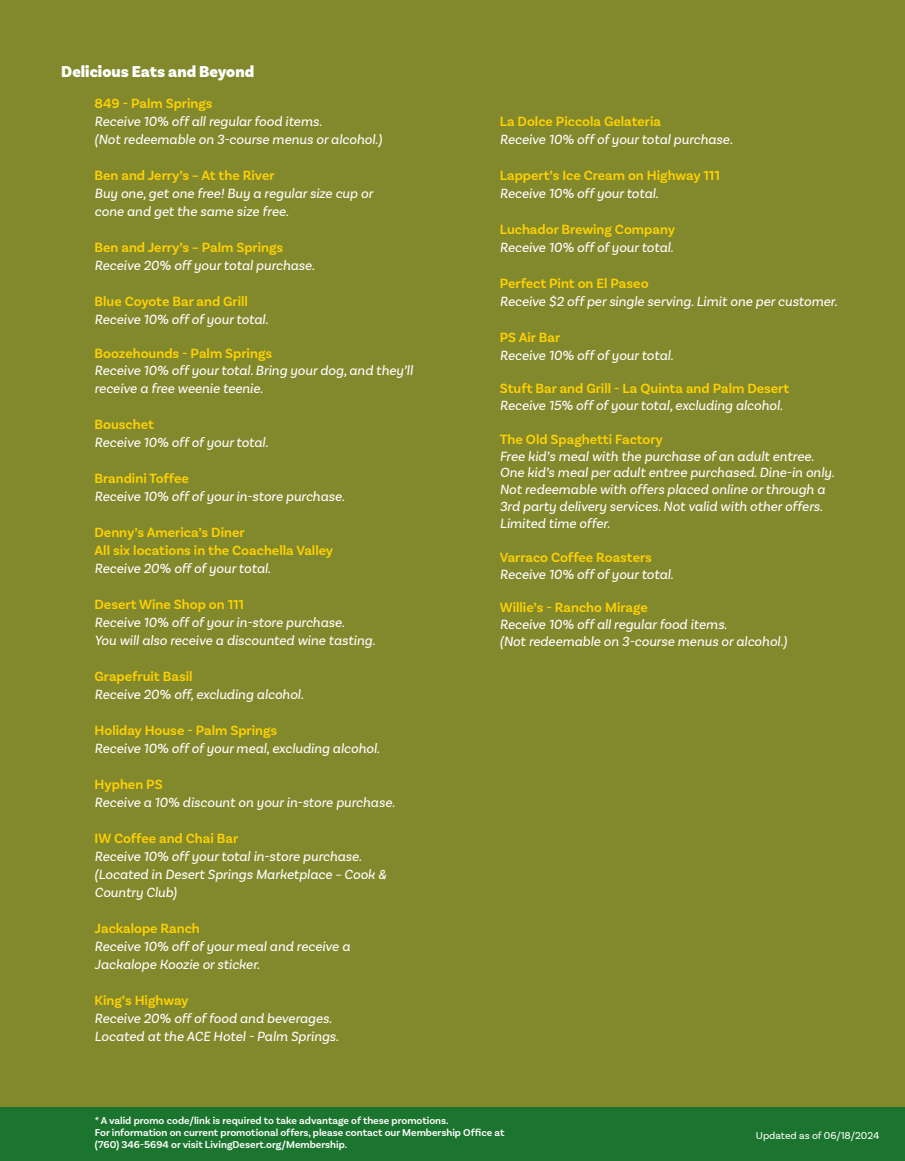
<style>
.page{position:relative;width:905px;height:1161px;background:#fff}
.page>*{position:absolute;margin:0;border:0;box-sizing:border-box;transform-origin:0 0}
.t1{font:900 16.5px "Basic Sans";color:#fff}
.t2{font:italic 14.1px/16.8px "Basic Sans";color:#fff}
.t3{font:600 14.1px/18px "Basic Sans";color:#ffd102}
.t4{font:600 10.5px/12px "Basic Sans";color:#fff}
.t5{font:10.5px "Basic Sans";color:#fff}
</style>
<div class="page">
<div style="left:0;top:0;width:904px;height:1161px;background:#82892d"></div>
<div style="left:0;top:1107px;width:904px;height:54px;background:#1c752e"></div>
<p class="t1" style="left:61px;top:61px;width:194px">Delicious Eats and Beyond</p>
<p class="t3" style="left:94px;top:94px;width:120px">849 - Palm Springs</p>
<p class="t2" style="left:94px;top:112px;width:289px;line-height:18px">Receive 10% off all regular food items.<br>(Not redeemable on 3-course menus or alcohol.)</p>
<p class="t3" style="left:94px;top:166px;width:181px">Ben and Jerry’s – At the River</p>
<p class="t2" style="left:94px;top:184px;width:280px">Buy one, get one free! Buy a regular size cup or</p>
<p class="t2" style="left:94px;top:202px;width:196px">cone and get the same size free.</p>
<p class="t3" style="left:94px;top:238px;width:190px">Ben and Jerry’s – Palm Springs</p>
<p class="t2" style="left:94px;top:256px;width:222px">Receive 20% off your total purchase.</p>
<p class="t3" style="left:94px;top:292px;width:155px">Blue Coyote Bar and Grill</p>
<p class="t2" style="left:94px;top:310px;width:175px">Receive 10% off of your total.</p>
<p class="t3" style="left:94px;top:345px;width:179px">Boozehounds - Palm Springs</p>
<p class="t2" style="left:94px;top:361px;width:320px;line-height:18px">Receive 10% off your total. Bring your dog, and they’ll receive a free weenie teenie.</p>
<p class="t3" style="left:94px;top:416px;width:61px">Bouschet</p>
<p class="t2" style="left:94px;top:434px;width:175px">Receive 10% off of your total.</p>
<p class="t3" style="left:94px;top:470px;width:96px">Brandini Toffee</p>
<p class="t2" style="left:94px;top:488px;width:252px">Receive 10% off of your in-store purchase.</p>
<p class="t3" style="left:94px;top:524px;width:240px">Denny’s America’s Diner<br>All six locations in the Coachella Valley</p>
<p class="t2" style="left:94px;top:560px;width:178px">Receive 20% off of your total.</p>
<p class="t3" style="left:94px;top:596px;width:151px">Desert Wine Shop on 111</p>
<p class="t2" style="left:94px;top:614px;width:252px">Receive 10% off of your in-store purchase.</p>
<p class="t2" style="left:94px;top:632px;width:282px">You will also receive a discounted wine tasting.</p>
<p class="t3" style="left:94px;top:668px;width:99px">Grapefruit Basil</p>
<p class="t2" style="left:94px;top:686px;width:211px">Receive 20% off, excluding alcohol.</p>
<p class="t3" style="left:94px;top:722px;width:184px">Holiday House - Palm Springs</p>
<p class="t2" style="left:94px;top:740px;width:287px">Receive 10% off of your meal, excluding alcohol.</p>
<p class="t3" style="left:94px;top:776px;width:70px">Hyphen PS</p>
<p class="t2" style="left:94px;top:794px;width:302px">Receive a 10% discount on your in-store purchase.</p>
<p class="t3" style="left:94px;top:830px;width:145px">IW Coffee and Chai Bar</p>
<p class="t2" style="left:94px;top:848px;width:269px">Receive 10% off your total in-store purchase.</p>
<p class="t2" style="left:94px;top:865px;width:293px;line-height:18px">(Located in Desert Springs Marketplace – Cook &amp;<br>Country Club)</p>
<p class="t3" style="left:94px;top:920px;width:107px">Jackalope Ranch</p>
<p class="t2" style="left:94px;top:938px;width:257px">Receive 10% off of your meal and receive a</p>
<p class="t2" style="left:94px;top:956px;width:167px">Jackalope Koozie or sticker.</p>
<p class="t3" style="left:94px;top:992px;width:96px">King’s Highway</p>
<p class="t2" style="left:94px;top:1010px;width:239px">Receive 20% off of food and beverages.</p>
<p class="t2" style="left:94px;top:1028px;width:246px">Located at the ACE Hotel - Palm Springs.</p>
<p class="t3" style="left:500px;top:112px;width:163px">La Dolce Piccola Gelateria</p>
<p class="t2" style="left:500px;top:130px;width:234px">Receive 10% off of your total purchase.</p>
<p class="t3" style="left:500px;top:166px;width:221px">Lappert’s Ice Cream on Highway 111</p>
<p class="t2" style="left:500px;top:184px;width:160px">Receive 10% off your total.</p>
<p class="t3" style="left:500px;top:220px;width:177px">Luchador Brewing Company</p>
<p class="t2" style="left:500px;top:238px;width:175px">Receive 10% off of your total.</p>
<p class="t3" style="left:500px;top:274px;width:150px">Perfect Pint on El Paseo</p>
<p class="t2" style="left:500px;top:292px;width:339px">Receive $2 off per single serving. Limit one per customer.</p>
<p class="t3" style="left:500px;top:328px;width:62px">PS Air Bar</p>
<p class="t2" style="left:500px;top:346px;width:175px">Receive 10% off of your total.</p>
<p class="t3" style="left:500px;top:380px;width:291px">Stuft Bar and Grill - La Quinta and Palm Desert</p>
<p class="t2" style="left:500px;top:397px;width:284px">Receive 15% off of your total, excluding alcohol.</p>
<p class="t3" style="left:500px;top:430px;width:165px">The Old Spaghetti Factory</p>
<p class="t2" style="left:500px;top:447px;width:336px">Free kid’s meal with the purchase of an adult entree.<br>One kid’s meal per adult entree purchased. Dine-in only.<br>Not redeemable with offers placed online or through a 3rd party delivery services. Not valid with other offers.<br>Limited time offer.</p>
<p class="t3" style="left:500px;top:548px;width:154px">Varraco Coffee Roasters</p>
<p class="t2" style="left:500px;top:565px;width:175px">Receive 10% off of your total.</p>
<p class="t3" style="left:500px;top:599px;width:149px">Willie’s - Rancho Mirage</p>
<p class="t2" style="left:500px;top:616px;width:289px">Receive 10% off all regular food items.<br>(Not redeemable on 3-course menus or alcohol.)</p>
<p class="t4" style="left:95px;top:1114px;width:411px">* A valid promo code/link is required to take advantage of these promotions.<br>For information on current promotional offers, please contact our Membership Office at</p>
<p class="t4" style="left:95px;top:1138px;width:254px">(760) 346-5694 or visit LivingDesert.org/Membership.</p>
<p class="t5" style="left:755px;top:1129px;width:125px">Updated as of 06/18/2024</p>
</div>
